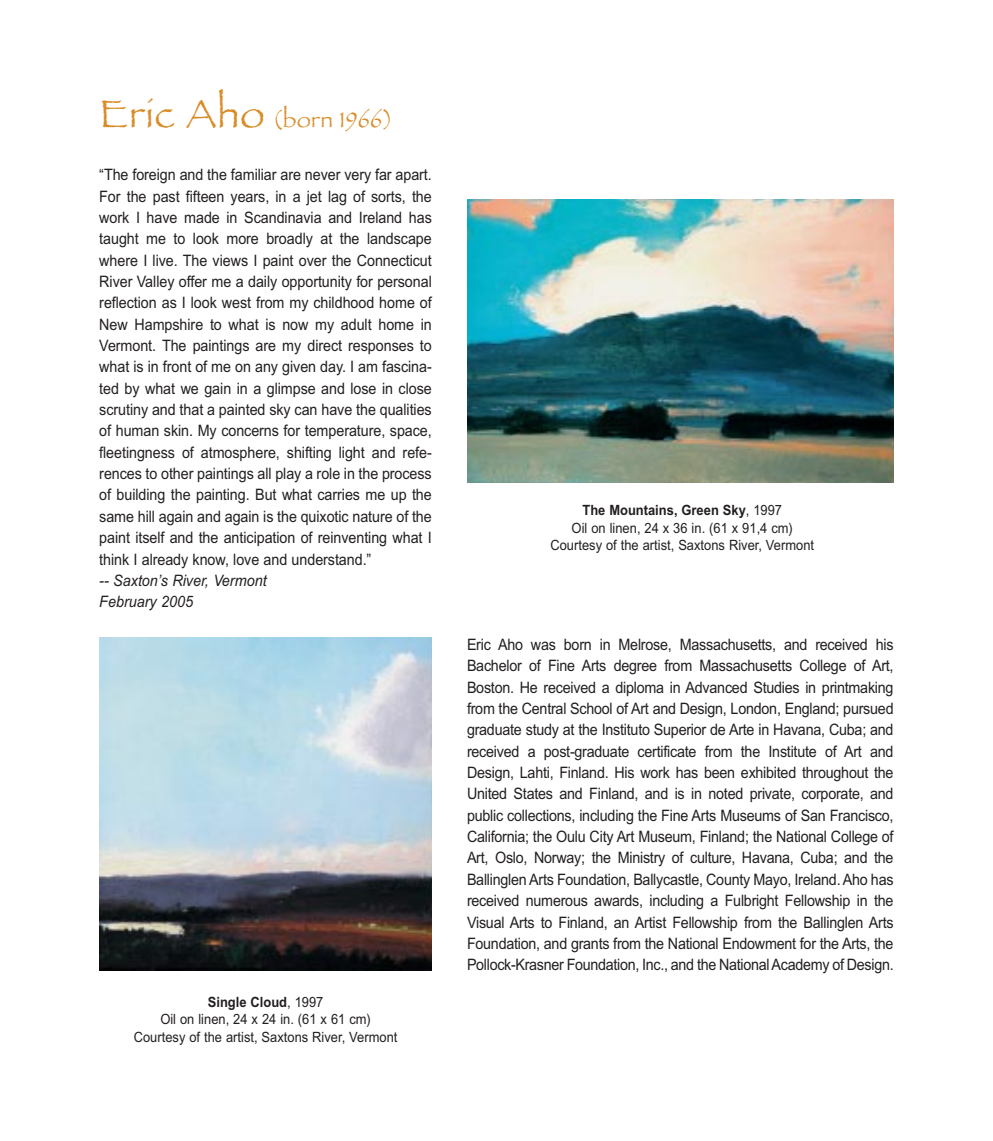
<style>
.page{position:relative;width:993px;height:1141px;background:#fff}
.page>*{position:absolute;margin:0;border:0;box-sizing:border-box;transform-origin:0 0}
.t1{font:22.75px "Papyrus";letter-spacing:.02em;color:#d88d29}
.t2{font:15.75px/21.3px "Arial Narrow";letter-spacing:-.01em;color:#231f20;text-align:justify;scale:1.11 1}
.t3{font:italic 15.75px/21.3px "Arial Narrow";color:#231f20;scale:1.11 1}
.t4{font:14.17px/17.5px "Arial Narrow";color:#231f20;text-align:center;scale:1.11 1}
.s1{font-size:40.25px}
.s2{font-weight:700}
</style>
<div class="page">
<img style="left:467px;top:199px;width:426px;height:284px">
<img style="left:99px;top:638px;width:333px;height:332px">
<h1 class="t1" style="left:99px;top:106px;width:295px"><span class="s1">Eric Aho</span> (born 1966)</h1>
<p class="t2" style="left:99px;top:166px;width:301px">“The foreign and the familiar are never very far apart.<br>For the past fifteen years, in a jet lag of sorts, the work I have made in Scandinavia and Ireland has taught me to look more broadly at the landscape where I live. The views I paint over the Connecticut River Valley offer me a daily opportunity for personal reflection as I look west from my childhood home of New Hampshire to what is now my adult home in Vermont. The paintings are my direct responses to what is in front of me on any given day. I am fascina&shy;ted by what we gain in a glimpse and lose in close scrutiny and that a painted sky can have the qualities of human skin. My concerns for temperature, space, fleetingness of atmosphere, shifting light and refe&shy;rences to other paintings all play a role in the process of building the painting. But what carries me up the same hill again and again is the quixotic nature of the paint itself and the anticipation of reinventing what I think I already know, love and understand.”</p>
<p class="t3" style="left:99px;top:571px;width:152px">-- Saxton’s River, Vermont<br>February 2005</p>
<p class="t4" style="left:134px;top:994px;width:239px"><span class="s2">Single Cloud</span>, 1997<br>Oil on linen, 24 x 24 in. (61 x 61 cm)<br>Courtesy of the artist, Saxtons River, Vermont</p>
<p class="t4" style="left:550px;top:503px;width:239px"><span class="s2">The Mountains, Green Sky</span>, 1997<br>Oil on linen, 24 x 36 in. (61 x 91,4 cm)<br>Courtesy of the artist, Saxtons River, Vermont</p>
<p class="t2" style="left:467px;top:635px;width:386px">Eric Aho was born in Melrose, Massachusetts, and received his Bachelor of Fine Arts degree from Massachusetts College of Art, Boston. He received a diploma in Advanced Studies in printmaking from the Central School of Art and Design, London, England; pursued graduate study at the Instituto Superior de Arte in Havana, Cuba; and received a post-graduate certificate from the Institute of Art and Design, Lahti, Finland. His work has been exhibited throughout the United States and Finland, and is in noted private, corporate, and public collections, including the Fine Arts Museums of San Francisco, California; the Oulu City Art Museum, Finland; the National College of Art, Oslo, Norway; the Ministry of culture, Havana, Cuba; and the Ballinglen Arts Foundation, Ballycastle, County Mayo, Ireland. Aho has received numerous awards, including a Fulbright Fellowship in the Visual Arts to Finland, an Artist Fellowship from the Ballinglen Arts Foundation, and grants from the National Endowment for the Arts, the Pollock-Krasner Foundation, Inc., and the National Academy of Design.</p>
</div>
